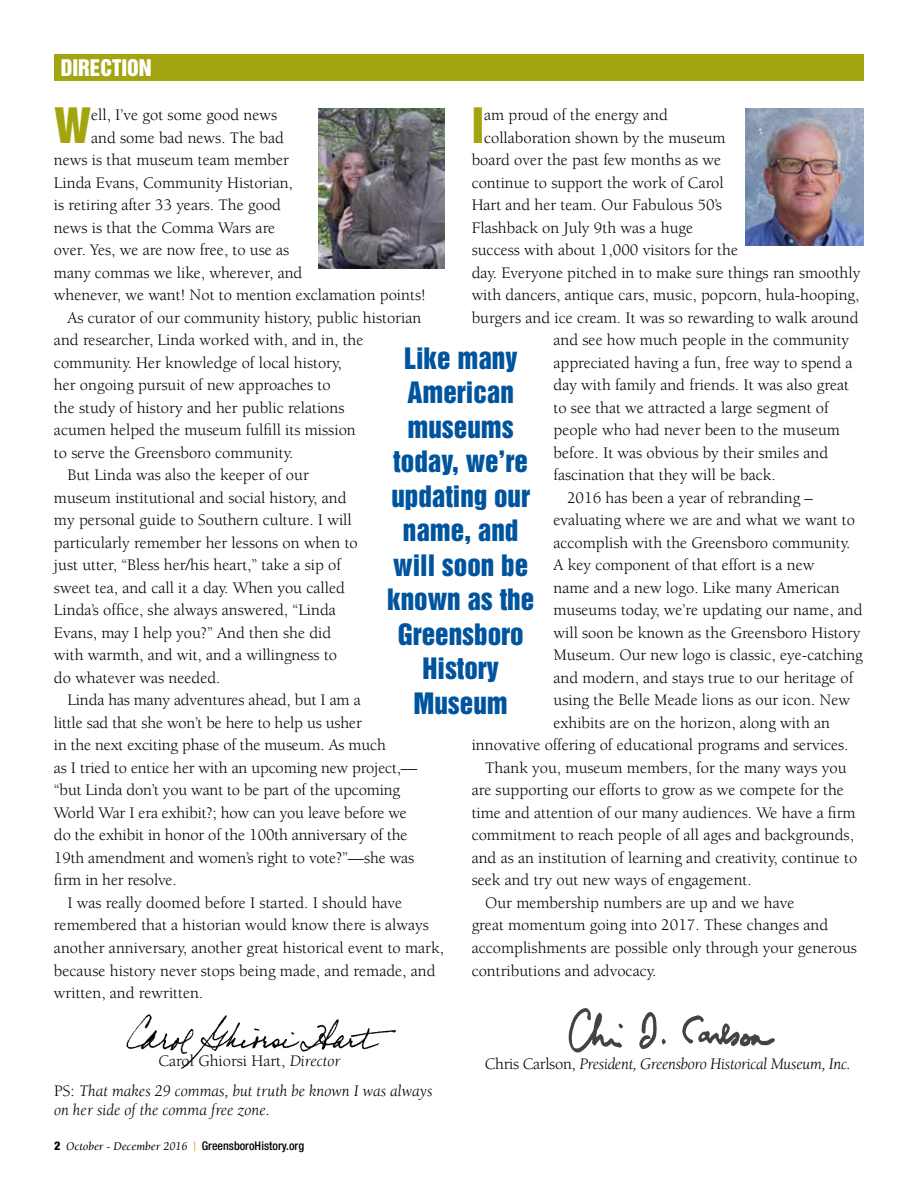
<style>
.page{position:relative;width:918px;height:1188px;background:#fff}
.page>*{position:absolute;margin:0;border:0;box-sizing:border-box;transform-origin:0 0}
.t1{font:44.7px "Helvetica Inserat LT Std";color:#a3a510}
.t2{font:27px/34.5px "Helvetica Inserat LT Std";color:#00549e;text-align:center}
.t3{font:21px "Helvetica Inserat LT Std";color:#fff}
.t4{font:16.5px "Berkeley";color:#000}
.t5{font:italic 16.5px/19.5px "Berkeley";color:#000}
.t6{font:italic 16.5px "Berkeley";letter-spacing:-.02em;color:#000}
.t7{font:500 condensed 12px "Helvetica Neue LT Std";color:#000}
.s1{font-style:italic}
.s2{font-style:normal}
.s3{font-weight:800}
.s4{font-family:"Berkeley";font-weight:400;font-style:italic;font-stretch:normal}
.s5{font-family:"Berkeley";font-weight:700;font-stretch:normal;color:#f99d31}
</style>
<div class="page">
<img style="left:318px;top:108px;width:127px;height:161px">
<div style="left:54px;top:54px;width:810px;height:27px;background:#a3a510"></div>
<img style="left:126px;top:1014px;width:270px;height:55px">
<img style="left:568px;top:1008px;width:207px;height:45px">
<img style="left:745px;top:108px;width:119px;height:138px">
<p class="t3" style="left:61px;top:55px;width:93px">DIRECTION</p>
<h1 class="t1" style="left:54px;top:98px;width:39px">W</h1>
<p class="t4" style="left:91px;top:106px;width:188px">ell, I’ve got some good news</p>
<h1 class="t1" style="left:472px;top:98px;width:14px">I</h1>
<p class="t4" style="left:484px;top:106px;width:185px">am proud of the energy and</p>
<p class="t4" style="left:91px;top:129px;width:194px">and some bad news. The bad</p>
<p class="t4" style="left:54px;top:151px;width:236px">news is that museum team member</p>
<p class="t4" style="left:54px;top:174px;width:240px">Linda Evans, Community Historian,</p>
<p class="t4" style="left:54px;top:196px;width:229px">is retiring after 33 years. The good</p>
<p class="t4" style="left:54px;top:219px;width:223px">news is that the Comma Wars are</p>
<p class="t4" style="left:54px;top:241px;width:237px">over. Yes, we are now free, to use as</p>
<p class="t4" style="left:54px;top:264px;width:250px">many commas we like, wherever, and</p>
<p class="t4" style="left:54px;top:286px;width:373px">whenever, we want! Not to mention exclamation points!</p>
<p class="t4" style="left:67px;top:309px;width:355px">As curator of our community history, public historian</p>
<p class="t4" style="left:54px;top:331px;width:311px">and researcher, Linda worked with, and in, the</p>
<p class="t4" style="left:54px;top:354px;width:289px">community. Her knowledge of local history,</p>
<p class="t4" style="left:54px;top:376px;width:278px">her ongoing pursuit of new approaches to</p>
<p class="t4" style="left:54px;top:399px;width:292px">the study of history and her public relations</p>
<p class="t4" style="left:54px;top:421px;width:303px">acumen helped the museum fulfill its mission</p>
<p class="t4" style="left:54px;top:444px;width:241px">to serve the Greensboro community.</p>
<p class="t4" style="left:67px;top:466px;width:243px">But Linda was also the keeper of our</p>
<p class="t4" style="left:54px;top:489px;width:294px">museum institutional and social history, and</p>
<p class="t4" style="left:54px;top:512px;width:299px">my personal guide to Southern culture. I will</p>
<p class="t4" style="left:54px;top:534px;width:305px">particularly remember her lessons on when to</p>
<p class="t4" style="left:54px;top:557px;width:289px">just utter, “Bless her/his heart,” take a sip of</p>
<p class="t4" style="left:54px;top:579px;width:292px">sweet tea, and call it a day. When you called</p>
<p class="t4" style="left:54px;top:602px;width:283px">Linda’s office, she always answered, “Linda</p>
<p class="t4" style="left:54px;top:624px;width:283px">Evans, may I help you?” And then she did─</p>
<p class="t4" style="left:54px;top:647px;width:285px">with warmth, and wit, and a willingness to</p>
<p class="t4" style="left:54px;top:669px;width:168px">do whatever was needed.</p>
<p class="t4" style="left:67px;top:692px;width:295px">Linda has many adventures ahead, but I am a</p>
<p class="t4" style="left:54px;top:714px;width:309px">little sad that she won’t be here to help us usher</p>
<p class="t4" style="left:54px;top:737px;width:334px">in the next exciting phase of the museum. As much</p>
<p class="t4" style="left:54px;top:759px;width:365px">as I tried to entice her with an upcoming new project,—</p>
<p class="t4" style="left:54px;top:782px;width:348px">“but Linda don’t you want to be part of the upcoming</p>
<p class="t4" style="left:54px;top:804px;width:355px">World War I era exhibit?; how can you leave before we</p>
<p class="t4" style="left:54px;top:827px;width:355px">do the exhibit in honor of the 100th anniversary of the</p>
<p class="t4" style="left:54px;top:849px;width:362px">19th amendment and women’s right to vote?”—she was</p>
<p class="t4" style="left:54px;top:872px;width:124px">firm in her resolve.</p>
<p class="t4" style="left:67px;top:894px;width:336px">I was really doomed before I started. I should have</p>
<p class="t4" style="left:54px;top:917px;width:376px">remembered that a historian would know there is always</p>
<p class="t4" style="left:54px;top:939px;width:391px">another anniversary, another great historical event to mark,</p>
<p class="t4" style="left:54px;top:962px;width:383px">because history never stops being made, and remade, and</p>
<p class="t4" style="left:54px;top:984px;width:151px">written, and rewritten.</p>
<p class="t4" style="left:484px;top:129px;width:243px">collaboration shown by the museum</p>
<p class="t4" style="left:472px;top:151px;width:251px">board over the past few months as we</p>
<p class="t4" style="left:472px;top:174px;width:254px">continue to support the work of Carol</p>
<p class="t4" style="left:472px;top:196px;width:252px">Hart and her team. Our Fabulous 50’s</p>
<p class="t4" style="left:472px;top:219px;width:223px">Flashback on July 9th was a huge</p>
<p class="t4" style="left:472px;top:241px;width:268px">success with about 1,000 visitors for the</p>
<p class="t4" style="left:472px;top:264px;width:390px">day. Everyone pitched in to make sure things ran smoothly</p>
<p class="t4" style="left:472px;top:286px;width:389px">with dancers, antique cars, music, popcorn, hula-hooping,</p>
<p class="t4" style="left:472px;top:309px;width:389px">burgers and ice cream. It was so rewarding to walk around</p>
<p class="t4" style="left:554px;top:331px;width:297px">and see how much people in the community</p>
<p class="t4" style="left:554px;top:354px;width:301px">appreciated having a fun, free way to spend a</p>
<p class="t4" style="left:554px;top:376px;width:297px">day with family and friends. It was also great</p>
<p class="t4" style="left:554px;top:399px;width:277px">to see that we attracted a large segment of</p>
<p class="t4" style="left:554px;top:421px;width:288px">people who had never been to the museum</p>
<p class="t4" style="left:554px;top:444px;width:276px">before. It was obvious by their smiles and</p>
<p class="t4" style="left:554px;top:466px;width:224px">fascination that they will be back.</p>
<p class="t4" style="left:567px;top:489px;width:247px">2016 has been a year of rebranding –</p>
<p class="t4" style="left:554px;top:512px;width:303px">evaluating where we are and what we want to</p>
<p class="t4" style="left:554px;top:534px;width:298px">accomplish with the Greensboro community.</p>
<p class="t4" style="left:554px;top:557px;width:262px">A key component of that effort is a new</p>
<p class="t4" style="left:554px;top:579px;width:288px">name and a new logo. Like many American</p>
<p class="t4" style="left:554px;top:602px;width:311px">museums today, we’re updating our name, and</p>
<p class="t4" style="left:554px;top:624px;width:309px">will soon be known as the Greensboro History</p>
<p class="t4" style="left:554px;top:647px;width:311px">Museum. Our new logo is classic, eye-catching</p>
<p class="t4" style="left:554px;top:669px;width:301px">and modern, and stays true to our heritage of</p>
<p class="t4" style="left:554px;top:692px;width:298px">using the Belle Meade lions as our icon. New</p>
<p class="t4" style="left:554px;top:714px;width:278px">exhibits are on the horizon, along with an</p>
<p class="t4" style="left:472px;top:737px;width:378px">innovative offering of educational programs and services.</p>
<p class="t4" style="left:485px;top:759px;width:363px">Thank you, museum members, for the many ways you</p>
<p class="t4" style="left:472px;top:782px;width:374px">are supporting our efforts to grow as we compete for the</p>
<p class="t4" style="left:472px;top:804px;width:386px">time and attention of our many audiences. We have a firm</p>
<p class="t4" style="left:472px;top:827px;width:384px">commitment to reach people of all ages and backgrounds,</p>
<p class="t4" style="left:472px;top:849px;width:387px">and as an institution of learning and creativity, continue to</p>
<p class="t4" style="left:472px;top:872px;width:282px">seek and try out new ways of engagement.</p>
<p class="t4" style="left:485px;top:894px;width:311px">Our membership numbers are up and we have</p>
<p class="t4" style="left:472px;top:917px;width:358px">great momentum going into 2017. These changes and</p>
<p class="t4" style="left:472px;top:939px;width:387px">accomplishments are possible only through your generous</p>
<p class="t4" style="left:472px;top:962px;width:186px">contributions and advocacy.</p>
<h2 class="t2" style="left:387px;top:341px;width:148px">Like many<br>American museums today, we’re updating our name, and will soon be known as the<br>Greensboro<br>History<br>Museum</h2>
<p class="t4" style="left:158px;top:1052px;width:184px">Carol Ghiorsi Hart, <span class="s1">Director</span></p>
<p class="t5" style="left:54px;top:1081px;width:380px"><span class="s2">PS:</span> That makes 29 commas, but truth be known I was always on her side of the comma free zone.</p>
<p class="t7" style="left:54px;top:1138px;width:252px"><span class="s3">2</span> <span class="s4">October - December 2016</span> <span class="s5">|</span> GreensboroHistory.org</p>
<p class="t6" style="left:485px;top:1056px;width:368px"><span class="s2">Chris Carlson,</span> President, Greensboro Historical Museum, Inc.</p>
</div>
